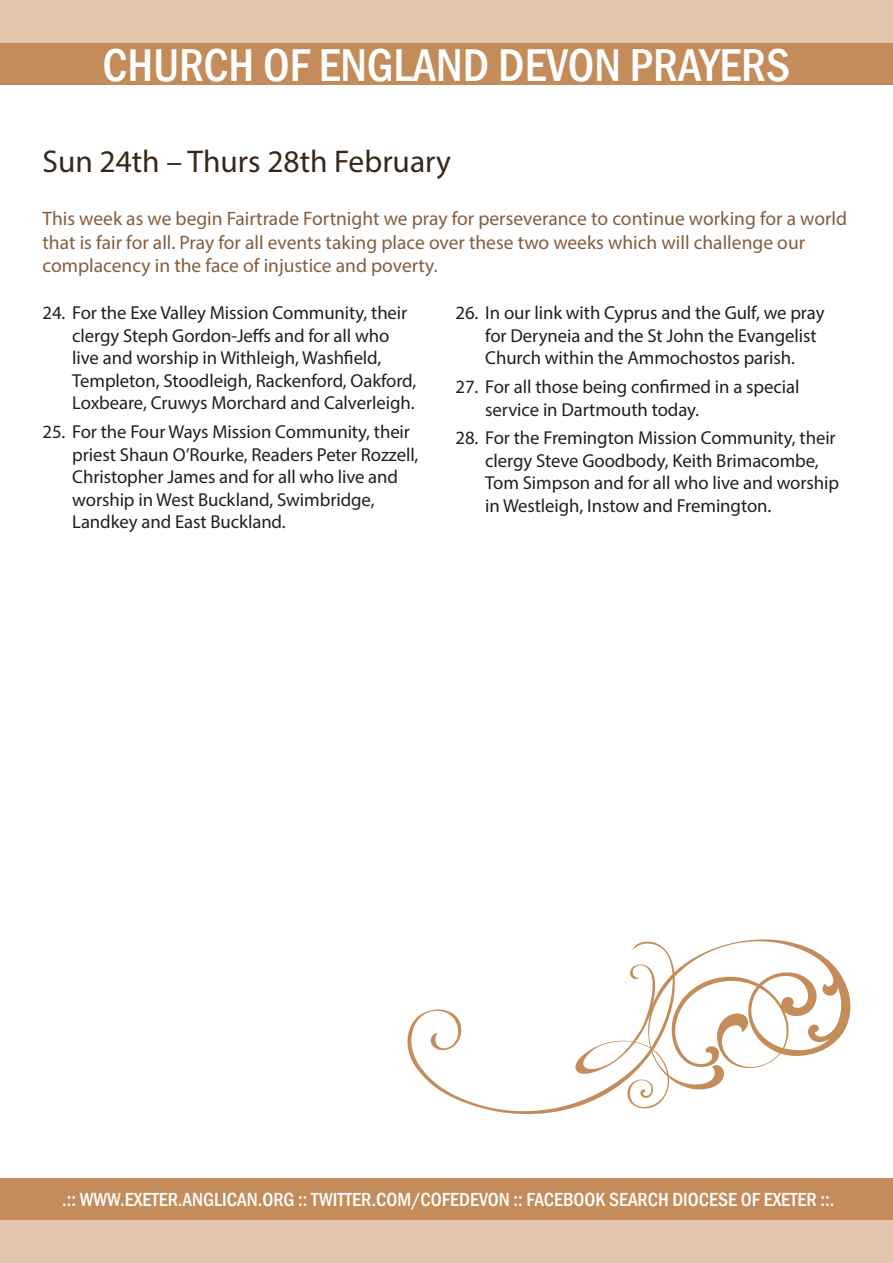
<style>
.page{position:relative;width:893px;height:1263px;background:#fff}
.page>*{position:absolute;margin:0;border:0;box-sizing:border-box;transform-origin:0 0}
.t1{font:500 condensed 47.25px "Franklin Gothic";color:#fff}
.DateHeading{font:31.5px "Myriad Pro";color:#37281a}
.WeekDescriptor{font:19.5px/23.4px "Myriad Pro";color:#845e3d}
.PageDescriptor{font:500 condensed 19.5px "Franklin Gothic";color:#fff}
.t2{font:18.75px/22.5px "Myriad Pro";letter-spacing:-.005em;color:#231f20}
</style>
<div class="page">
<div style="left:0;top:43px;width:893px;height:42px;background:#c48c5a"></div>
<div style="left:0;top:0;width:893px;height:43px;background:#e1c5ad"></div>
<div style="left:0;top:1178px;width:893px;height:42px;background:#c48c5a"></div>
<div style="left:0;top:1220px;width:893px;height:43px;background:#e1c5ad"></div>
<svg style="left:407px;top:939px;width:444px;height:176px"></svg>
<svg style="left:581px;top:979px;width:92px;height:95px"></svg>
<svg style="left:751px;top:974px;width:58px;height:74px"></svg>
<p class="t1" style="left:103px;top:34px;width:689px">CHURCH OF ENGLAND DEVON PRAYERS</p>
<p class="DateHeading" style="left:43px;top:142px;width:410px">Sun 24th – Thurs 28th February</p>
<p class="WeekDescriptor" style="left:43px;top:207px;width:806px">This week as we begin Fairtrade Fortnight we pray for perseverance to continue working for a world that is fair for all. Pray for all events taking place over these two weeks which will challenge our complacency in the face of injustice and poverty.</p>
<p class="t2" style="left:72px;top:301px;width:346px;text-indent:-30px">24. For the Exe Valley Mission Community, their clergy Steph Gordon-Jeffs and for all who live and worship in Withleigh, Washfield, Templeton, Stoodleigh, Rackenford, Oakford, Loxbeare, Cruwys Morchard and Calverleigh.</p>
<p class="t2" style="left:72px;top:420px;width:348px;text-indent:-30px">25. For the Four Ways Mission Community, their priest Shaun O’Rourke, Readers Peter Rozzell, Christopher James and for all who live and worship in West Buckland, Swimbridge, Landkey and East Buckland.</p>
<p class="t2" style="left:485px;top:301px;width:341px;text-indent:-30px">26. In our link with Cyprus and the Gulf, we pray for Deryneia and the St John the Evangelist<br>Church within the Ammochostos parish.</p>
<p class="t2" style="left:485px;top:375px;width:316px;text-indent:-30px">27. For all those being confirmed in a special service in Dartmouth today.</p>
<p class="t2" style="left:485px;top:427px;width:355px;text-indent:-30px">28. For the Fremington Mission Community, their clergy Steve Goodbody, Keith Brimacombe, Tom Simpson and for all who live and worship in Westleigh, Instow and Fremington.</p>
<p class="PageDescriptor" style="left:62px;top:1187px;width:774px">.:: WWW.EXETER.ANGLICAN.ORG :: TWITTER.COM/COFEDEVON :: FACEBOOK SEARCH DIOCESE OF EXETER ::.</p>
</div>
